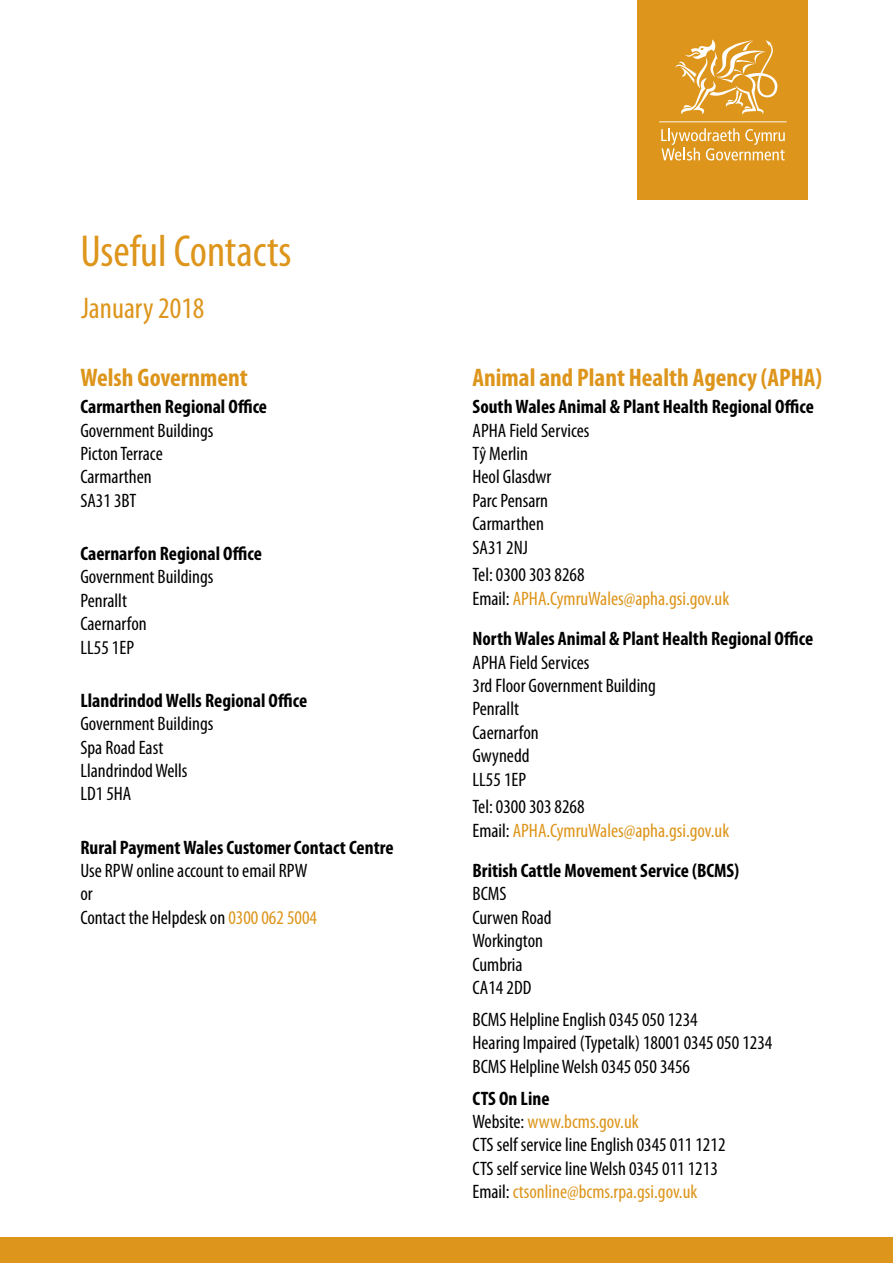
<style>
.page{position:relative;width:893px;height:1263px;background:#fff}
.page>*{position:absolute;margin:0;border:0;box-sizing:border-box;transform-origin:0 0}
.t1{font:condensed 45px "Myriad Pro";color:#dd951b}
.t2{font:condensed 30px "Myriad Pro";color:#dd951b}
.H3_orange_head{font:700 condensed 25.5px "Myriad Pro";color:#dd951b}
.text_13_pt_cond{font:condensed 19.5px "Myriad Pro";color:#000}
.H4_bold_cond_13_pt{font:700 condensed 19.5px "Myriad Pro";color:#000}
.text_13_pt_cond-2{font:condensed 19.5px "Myriad Pro";color:#dd951b}
.text_13_pt_cond-3{font:700 condensed 19.5px "Myriad Pro";color:#000}
.s1{color:#dd951b}
.s2{color:#000}
</style>
<div class="page">
<div style="left:0;top:1237px;width:893px;height:26px;background:#dd951b"></div>
<div style="left:638px;top:0;width:170px;height:200px;background:#dd951b"></div>
<svg style="left:675px;top:39px;width:102px;height:76px"></svg>
<svg style="left:661px;top:128px;width:124px;height:32px"></svg>
<hr style="left:659px;top:121px;width:128px;height:1px;background:#fff">
<h1 class="t1" style="left:80px;top:226px;width:213px">Useful Contacts</h1>
<h2 class="t2" style="left:81px;top:292px;width:125px">January 2018</h2>
<h3 class="H3_orange_head" style="left:80px;top:363px;width:169px">Welsh Government</h3>
<h4 class="H4_bold_cond_13_pt" style="left:80px;top:396px;width:188px">Carmarthen Regional Office</h4>
<p class="text_13_pt_cond" style="left:80px;top:420px;width:135px">Government Buildings</p>
<p class="text_13_pt_cond" style="left:80px;top:443px;width:84px">Picton Terrace</p>
<p class="text_13_pt_cond" style="left:80px;top:466px;width:73px">Carmarthen</p>
<p class="text_13_pt_cond" style="left:80px;top:490px;width:57px">SA31 3BT</p>
<h4 class="H4_bold_cond_13_pt" style="left:80px;top:543px;width:183px">Caernarfon Regional Office</h4>
<p class="text_13_pt_cond" style="left:80px;top:566px;width:135px">Government Buildings</p>
<p class="text_13_pt_cond" style="left:80px;top:590px;width:48px">Penrallt</p>
<p class="text_13_pt_cond" style="left:80px;top:613px;width:68px">Caernarfon</p>
<p class="text_13_pt_cond" style="left:80px;top:637px;width:55px">LL55 1EP</p>
<h4 class="H4_bold_cond_13_pt" style="left:80px;top:689px;width:228px">Llandrindod Wells Regional Office</h4>
<p class="text_13_pt_cond" style="left:80px;top:713px;width:135px">Government Buildings</p>
<p class="text_13_pt_cond" style="left:80px;top:736px;width:84px">Spa Road East</p>
<p class="text_13_pt_cond" style="left:80px;top:760px;width:109px">Llandrindod Wells</p>
<p class="text_13_pt_cond" style="left:80px;top:783px;width:52px">LD1 5HA</p>
<h4 class="H4_bold_cond_13_pt" style="left:80px;top:836px;width:315px">Rural Payment Wales Customer Contact Centre</h4>
<p class="text_13_pt_cond" style="left:80px;top:860px;width:228px">Use RPW online account to email RPW</p>
<p class="text_13_pt_cond" style="left:80px;top:883px;width:14px">or</p>
<p class="text_13_pt_cond" style="left:80px;top:907px;width:238px">Contact the Helpdesk on <span class="s1">0300 062 5004</span></p>
<h3 class="H3_orange_head" style="left:473px;top:363px;width:351px">Animal and Plant Health Agency (APHA)</h3>
<h4 class="H4_bold_cond_13_pt" style="left:473px;top:396px;width:343px">South Wales Animal &amp; Plant Health Regional Office</h4>
<p class="text_13_pt_cond" style="left:473px;top:420px;width:119px">APHA Field Services</p>
<p class="text_13_pt_cond" style="left:473px;top:443px;width:57px">Tŷ Merlin</p>
<p class="text_13_pt_cond" style="left:473px;top:466px;width:80px">Heol Glasdwr</p>
<p class="text_13_pt_cond" style="left:473px;top:490px;width:77px">Parc Pensarn</p>
<p class="text_13_pt_cond" style="left:473px;top:513px;width:73px">Carmarthen</p>
<p class="text_13_pt_cond" style="left:473px;top:537px;width:57px">SA31 2NJ</p>
<p class="text_13_pt_cond" style="left:473px;top:564px;width:114px">Tel: 0300 303 8268</p>
<p class="text_13_pt_cond-2" style="left:473px;top:588px;width:258px"><span class="s2">Email:</span> APHA.CymruWales@apha.gsi.gov.uk</p>
<p class="text_13_pt_cond-3" style="left:473px;top:628px;width:342px">North Wales Animal &amp; Plant Health Regional Office</p>
<p class="text_13_pt_cond" style="left:473px;top:651px;width:119px">APHA Field Services</p>
<p class="text_13_pt_cond" style="left:473px;top:675px;width:185px">3rd Floor Government Building</p>
<p class="text_13_pt_cond" style="left:473px;top:698px;width:48px">Penrallt</p>
<p class="text_13_pt_cond" style="left:473px;top:722px;width:68px">Caernarfon</p>
<p class="text_13_pt_cond" style="left:473px;top:745px;width:59px">Gwynedd</p>
<p class="text_13_pt_cond" style="left:473px;top:768px;width:55px">LL55 1EP</p>
<p class="text_13_pt_cond" style="left:473px;top:796px;width:114px">Tel: 0300 303 8268</p>
<p class="text_13_pt_cond-2" style="left:473px;top:819px;width:258px"><span class="s2">Email:</span> APHA.CymruWales@apha.gsi.gov.uk</p>
<h4 class="H4_bold_cond_13_pt" style="left:473px;top:860px;width:268px">British Cattle Movement Service (BCMS)</h4>
<p class="text_13_pt_cond" style="left:473px;top:883px;width:36px">BCMS</p>
<p class="text_13_pt_cond" style="left:473px;top:907px;width:81px">Curwen Road</p>
<p class="text_13_pt_cond" style="left:473px;top:930px;width:72px">Workington</p>
<p class="text_13_pt_cond" style="left:473px;top:953px;width:52px">Cumbria</p>
<p class="text_13_pt_cond" style="left:473px;top:977px;width:60px">CA14 2DD</p>
<p class="text_13_pt_cond" style="left:473px;top:1009px;width:227px">BCMS Helpline English 0345 050 1234</p>
<p class="text_13_pt_cond" style="left:473px;top:1032px;width:301px">Hearing Impaired (Typetalk) 18001 0345 050 1234</p>
<p class="text_13_pt_cond" style="left:473px;top:1056px;width:219px">BCMS Helpline Welsh 0345 050 3456</p>
<p class="text_13_pt_cond-3" style="left:473px;top:1087px;width:78px">CTS On Line</p>
<p class="text_13_pt_cond-2" style="left:473px;top:1111px;width:168px"><span class="s2">Website:</span> www.bcms.gov.uk</p>
<p class="text_13_pt_cond" style="left:473px;top:1134px;width:254px">CTS self service line English 0345 011 1212</p>
<p class="text_13_pt_cond" style="left:473px;top:1158px;width:247px">CTS self service line Welsh 0345 011 1213</p>
<p class="text_13_pt_cond-2" style="left:473px;top:1181px;width:226px"><span class="s2">Email:</span> ctsonline@bcms.rpa.gsi.gov.uk</p>
</div>
